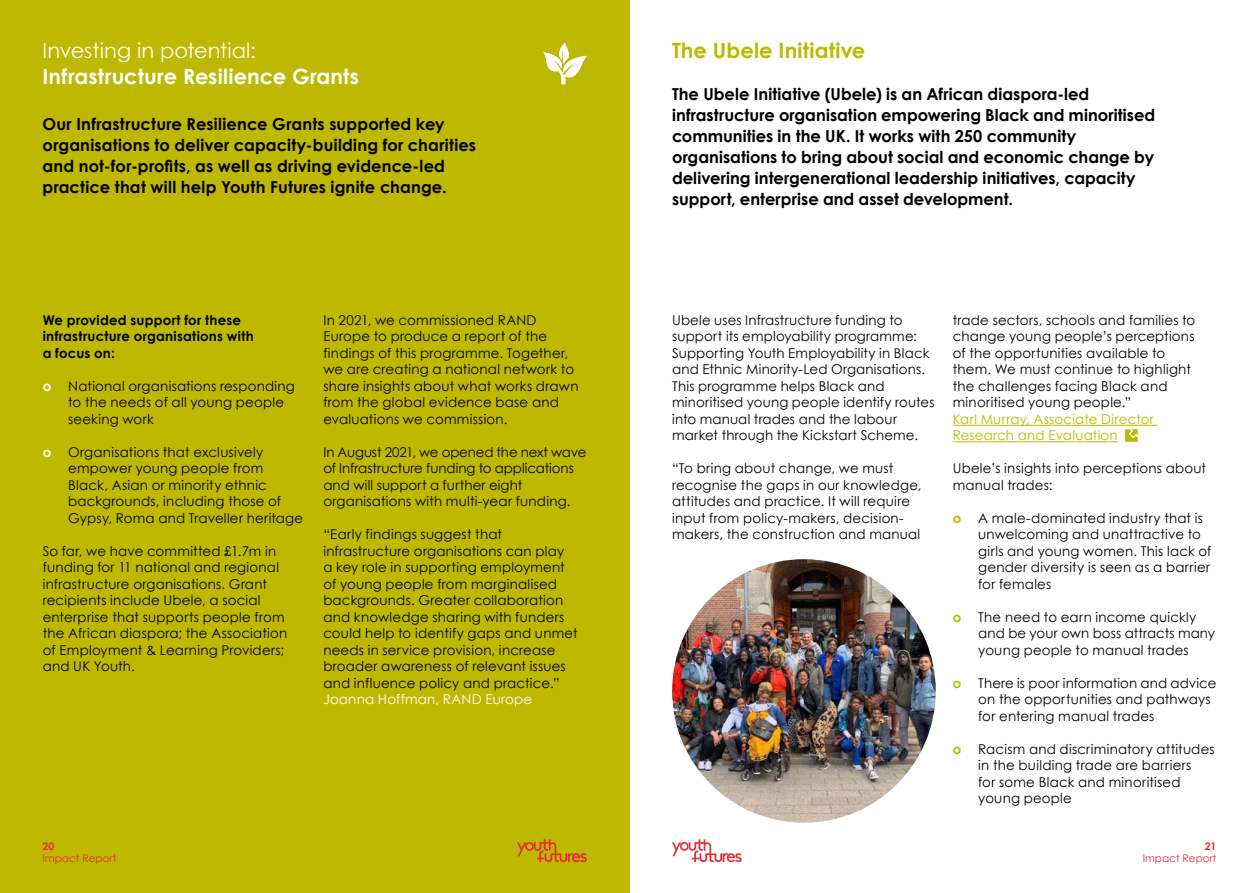
<style>
.page{position:relative;width:1259px;height:893px;background:#fff}
.page>*{position:absolute;margin:0;border:0;box-sizing:border-box;transform-origin:0 0}
.t1{font:700 21px "Century Gothic";letter-spacing:.005em;color:#fff}
.t2{font:21px "Century Gothic";color:#fff}
.t3{font:700 21px "Century Gothic";letter-spacing:.01em;color:#bfb800}
.t4{font:700 16.5px/21px "Century Gothic";letter-spacing:.005em;color:#000}
.t5{font:13.5px/16.5px "Century Gothic";letter-spacing:.015em;color:#000}
.t6{font:700 13.5px/16.5px "Century Gothic";letter-spacing:.02em;color:#000}
.t7{font:13.5px/16.5px "Century Gothic";letter-spacing:.015em;color:#bfb800}
.t8{font:13.5px "Century Gothic";letter-spacing:.015em;color:#fff}
.t9{font:10.5px "Century Gothic";color:#e52e36}
.t10{font:700 10.5px "Century Gothic";color:#e52e36}
.s1{font-weight:700;color:#fff}
.s2{font-weight:700;color:#bfb800}
</style>
<div class="page">
<div style="left:0;top:0;width:629px;height:893px;background:#bfb800"></div>
<svg style="left:543px;top:43px;width:44px;height:41px"></svg>
<hr style="left:952px;top:425px;width:205px;height:1px;background:#bfb800">
<hr style="left:952px;top:441px;width:165px;height:1px;background:#bfb800">
<svg style="left:1125px;top:429px;width:12px;height:13px"></svg>
<img style="left:672px;top:559px;width:263px;height:264px;border-radius:132px">
<svg style="left:672px;top:839px;width:70px;height:23px"></svg>
<svg style="left:517px;top:839px;width:70px;height:23px"></svg>
<h1 class="t2" style="left:43px;top:38px;width:215px">Investing in potential:</h1>
<h1 class="t1" style="left:43px;top:60px;width:318px">Infrastructure Resilience Grants</h1>
<p class="t4" style="left:43px;top:113px;width:435px">Our Infrastructure Resilience Grants supported key organisations to deliver capacity-building for charities and not-for-profits, as well as driving evidence-led practice that will help Youth Futures ignite change.</p>
<p class="t6" style="left:43px;top:311px;width:213px">We provided support for these infrastructure organisations with a focus on:</p>
<p class="t5" style="left:68px;top:377px;width:228px;text-indent:-26px"><span class="s1">o</span> National organisations responding to the needs of all young people seeking work</p>
<p class="t5" style="left:68px;top:443px;width:236px;text-indent:-26px"><span class="s1">o</span> Organisations that exclusively empower young people from<br>Black, Asian or minority ethnic backgrounds, including those of<br>Gypsy, Roma and Traveller heritage</p>
<p class="t5" style="left:43px;top:542px;width:246px">So far, we have committed £1.7m in funding for 11 national and regional infrastructure organisations. Grant recipients include Ubele, a social enterprise that supports people from the African diaspora; the Association of Employment &amp; Learning Providers; and UK Youth.</p>
<p class="t5" style="left:323px;top:311px;width:257px">In 2021, we commissioned RAND Europe to produce a report of the findings of this programme. Together, we are creating a national network to share insights about what works drawn from the global evidence base and evaluations we commission.</p>
<p class="t5" style="left:323px;top:443px;width:265px">In August 2021, we opened the next wave of Infrastructure funding to applications and will support a further eight organisations with multi-year funding.</p>
<p class="t5" style="left:323px;top:526px;width:256px">“Early findings suggest that infrastructure organisations can play<br>a key role in supporting employment of young people from marginalised backgrounds. Greater collaboration and knowledge sharing with funders could help to identify gaps and unmet needs in service provision, increase broader awareness of relevant issues and influence policy and practice.”</p>
<p class="t8" style="left:323px;top:691px;width:210px">Joanna Hoffman, RAND Europe</p>
<p class="t10" style="left:43px;top:838px;width:13px">20</p>
<p class="t9" style="left:43px;top:852px;width:75px">Impact Report</p>
<p class="t10" style="left:43px;top:838px;width:19px">020</p>
<h1 class="t3" style="left:672px;top:35px;width:195px">The Ubele Initiative</h1>
<p class="t4" style="left:672px;top:83px;width:485px">The Ubele Initiative (Ubele) is an African diaspora-led infrastructure organisation empowering Black and minoritised communities in the UK. It works with 250 community organisations to bring about social and economic change by delivering intergenerational leadership initiatives, capacity support, enterprise and asset development.</p>
<p class="t5" style="left:672px;top:311px;width:264px">Ubele uses Infrastructure funding to support its employability programme:<br>Supporting Youth Employability in Black and Ethnic Minority-Led Organisations.<br>This programme helps Black and minoritised young people identify routes into manual trades and the labour market through the Kickstart Scheme.</p>
<p class="t5" style="left:672px;top:460px;width:251px">“To bring about change, we must recognise the gaps in our knowledge, attitudes and practice. It will require input from policy-makers, decision&shy;makers, the construction and manual</p>
<p class="t5" style="left:952px;top:311px;width:244px">trade sectors, schools and families to change young people’s perceptions of the opportunities available to them. We must continue to highlight the challenges facing Black and minoritised young people.”</p>
<p class="t7" style="left:952px;top:410px;width:203px">Karl Murray, Associate Director<br>Research and Evaluation</p>
<p class="t5" style="left:952px;top:460px;width:255px">Ubele’s insights into perceptions about manual trades:</p>
<p class="t5" style="left:978px;top:509px;width:235px;text-indent:-26px"><span class="s2">o</span> A male-dominated industry that is unwelcoming and unattractive to girls and young women. This lack of gender diversity is seen as a barrier for females</p>
<p class="t5" style="left:978px;top:608px;width:238px;text-indent:-26px"><span class="s2">o</span> The need to earn income quickly and be your own boss attracts many young people to manual trades</p>
<p class="t5" style="left:978px;top:674px;width:240px;text-indent:-26px"><span class="s2">o</span> There is poor information and advice on the opportunities and pathways for entering manual trades</p>
<p class="t5" style="left:978px;top:740px;width:238px;text-indent:-26px"><span class="s2">o</span> Racism and discriminatory attitudes in the building trade are barriers<br>for some Black and minoritised young people</p>
<p class="t10" style="left:1204px;top:838px;width:13px">21</p>
<p class="t9" style="left:1142px;top:852px;width:75px">Impact Report</p>
</div>
